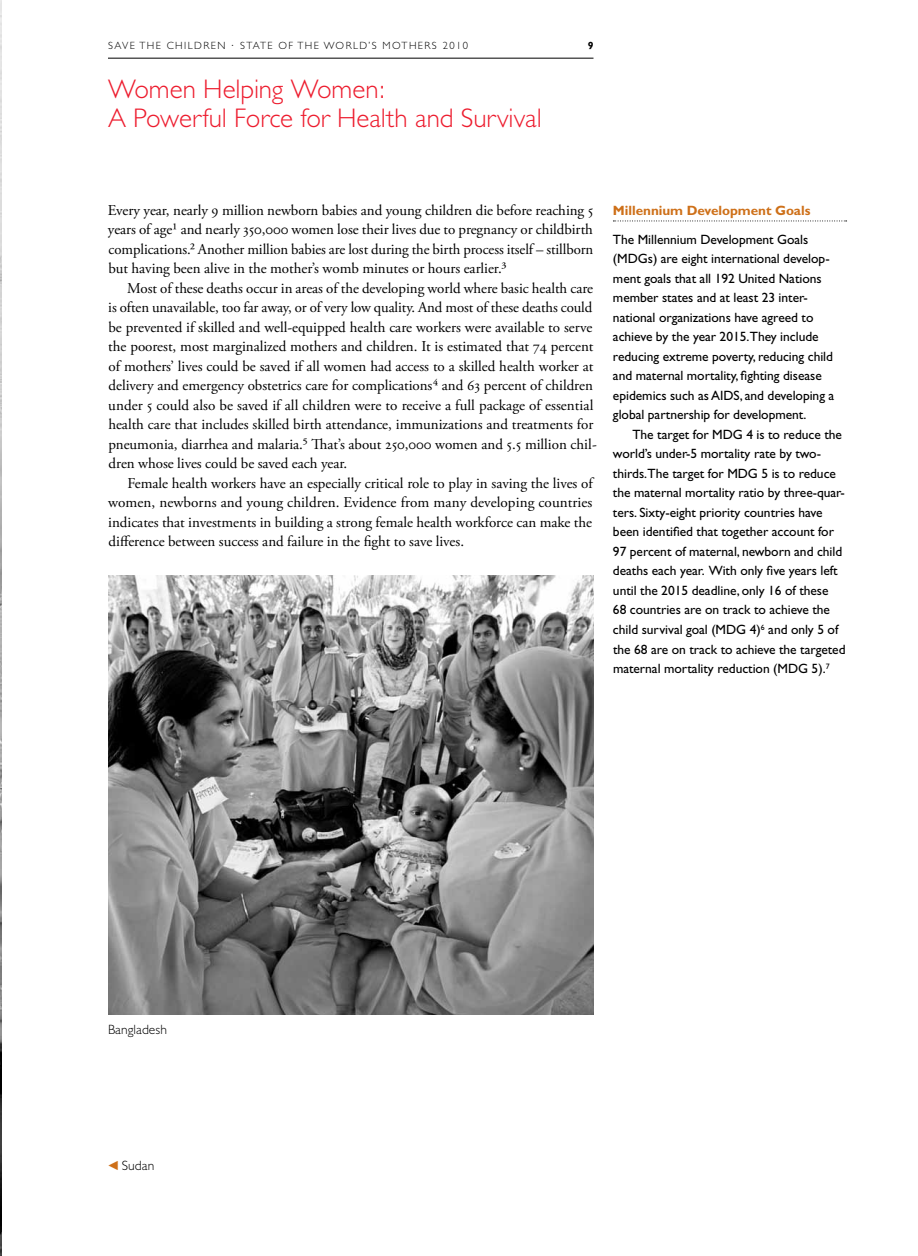
<style>
.page{position:relative;width:918px;height:1256px;background:#fff}
.page>*{position:absolute;margin:0;border:0;box-sizing:border-box;transform-origin:0 0}
.t1{font:300 27px/29.2px "Gill Sans";letter-spacing:-.005em;color:#ed1c2e}
.t2{font:15px/19.5px "Adobe Garamond Pro";letter-spacing:-.005em;color:#000;text-align:justify}
.t3{font:13.5px/19.5px "Gill Sans";letter-spacing:-.005em;color:#000}
.t4{font:700 13.5px "Gill Sans";letter-spacing:-.005em;color:#ce7019}
.t5{font:300 13.5px "Gill Sans";letter-spacing:.005em;color:#000}
.t6{font:300 10.5px "Gill Sans";letter-spacing:.135em;color:#000}
.t7{font:700 10.5px "Gill Sans";color:#000}
.s1{font-family:"Klavika";font-weight:500;color:#ce7019}
</style>
<div class="page">
<hr style="left:108px;top:58px;width:486px;height:1px;background:#000">
<svg style="left:613px;top:220px;width:234px;height:1px"></svg>
<img style="left:0;top:0;width:2px;height:1256px">
<img style="left:108px;top:575px;width:486px;height:439px">
<p class="t6" style="left:108px;top:39px;width:361px">Save th e ch ild ren · State of th e World’s Moth ers 2010</p>
<p class="t7" style="left:588px;top:39px;width:7px">9</p>
<h1 class="t1" style="left:108px;top:74px;width:435px">Women Helping Women:<br>A Powerful Force for Health and Survival</h1>
<p class="t2" style="left:108px;top:201px;width:487px">Every year, nearly 9 million newborn babies and young children die before reaching 5 years of age1 and nearly 350,000 women lose their lives due to pregnancy or childbirth complications.2 Another million babies are lost during the birth process itself – stillborn but having been alive in the mother’s womb minutes or hours earlier.3</p>
<p class="t2" style="left:108px;top:279px;width:490px;text-align:left;text-indent:19px">Most of these deaths occur in areas of the developing world where basic health care is often unavailable, too far away, or of very low quality. And most of these deaths could be prevented if skilled and well-equipped health care workers were available to serve the poorest, most marginalized mothers and children. It is estimated that 74 percent of mothers’ lives could be saved if all women had access to a skilled health worker at delivery and emergency obstetrics care for complications4 and 63 percent of children under 5 could also be saved if all children were to receive a full package of essential health care that includes skilled birth attendance, immunizations and treatments for pneumonia, diarrhea and malaria.5 That’s about 250,000 women and 5.5 million chil&shy;dren whose lives could be saved each year.</p>
<p class="t2" style="left:108px;top:474px;width:486px;text-indent:19px">Female health workers have an especially critical role to play in saving the lives of women, newborns and young children. Evidence from many developing countries indicates that investments in building a strong female health workforce can make the difference between success and failure in the fight to save lives.</p>
<p class="t4" style="left:613px;top:202px;width:199px">Millennium Development Goals</p>
<p class="t3" style="left:613px;top:229px;width:223px">The Millennium Development Goals (MDGs) are eight international develop&shy;ment goals that all 192 United Nations member states and at least 23 inter&shy;national organizations have agreed to achieve by the year 2015.They include reducing extreme poverty, reducing child and maternal mortality, fighting disease epidemics such as AIDS, and developing a global partnership for development.</p>
<p class="t3" style="left:613px;top:424px;width:234px;text-indent:19px">The target for MDG 4 is to reduce the world’s under-5 mortality rate by two&shy;thirds.The target for MDG 5 is to reduce the maternal mortality ratio by three-quar&shy;ters. Sixty-eight priority countries have been identified that together account for 97 percent of maternal, newborn and child deaths each year. With only five years left until the 2015 deadline, only 16 of these<br>68 countries are on track to achieve the child survival goal (MDG 4)<sup>6</sup> and only 5 of the 68 are on track to achieve the targeted maternal mortality reduction (MDG 5).<sup>7</sup></p>
<p class="t5" style="left:108px;top:1021px;width:60px">Bangladesh</p>
<p class="t5" style="left:108px;top:1158px;width:48px"><span class="s1">•</span> Sudan</p>
</div>
